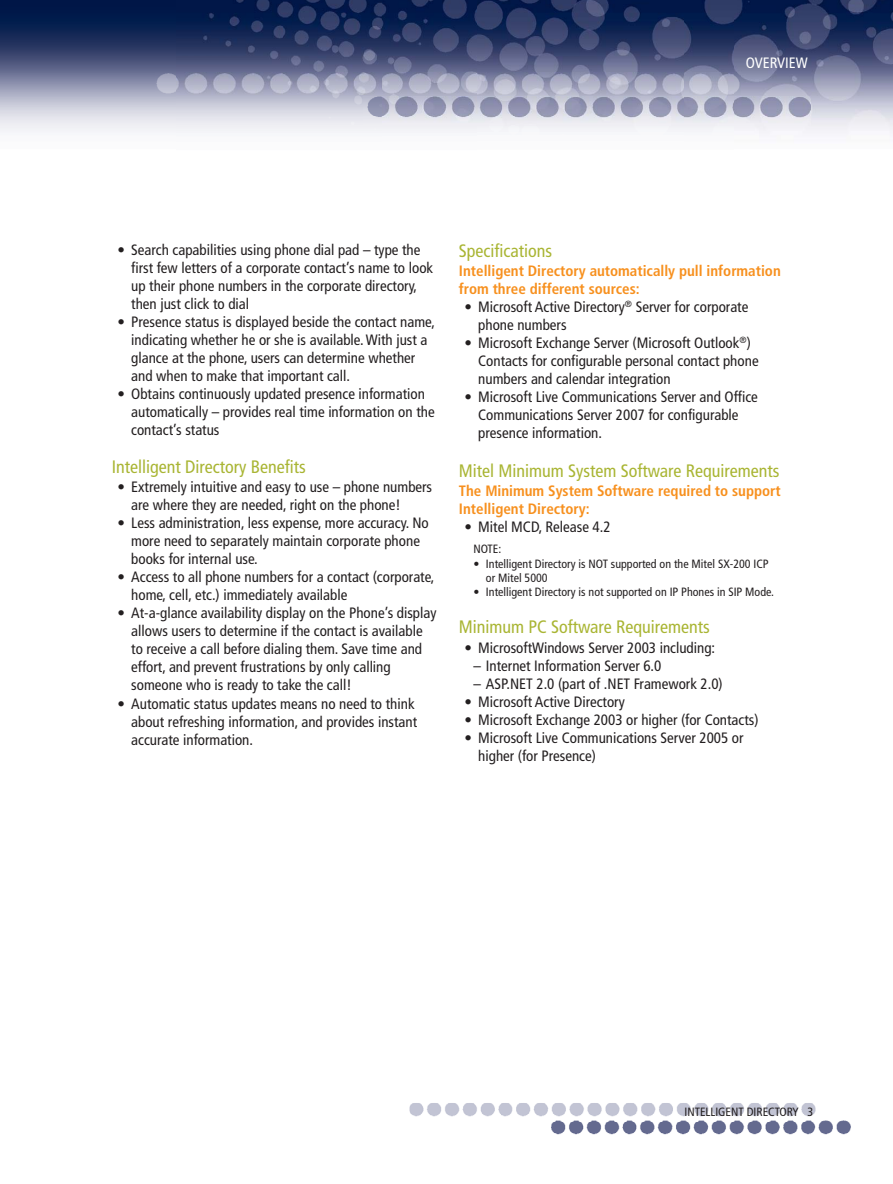
<style>
.page{position:relative;width:893px;height:1184px;background:#fff}
.page>*{position:absolute;margin:0;border:0;box-sizing:border-box;transform-origin:0 0}
.t1{font:condensed 18px "Frutiger";color:#a9b533}
.t2{font:condensed 15px/18px "Frutiger";color:#231f20}
.t3{font:700 condensed 15px/18px "Frutiger";color:#f7901e}
.t4{font:condensed 15px "Frutiger";color:#fff}
.t5{font:condensed 12px/14.4px "Frutiger";color:#231f20}
</style>
<div class="page">
<img style="left:0;top:0;width:176px;height:132px">
<img style="left:176px;top:0;width:557px;height:72px">
<img style="left:733px;top:0;width:159px;height:134px">
<img style="left:382px;top:95px;width:351px;height:2px">
<img style="left:156px;top:72px;width:584px;height:23px">
<img style="left:363px;top:97px;width:447px;height:28px">
<img style="left:409px;top:1103px;width:407px;height:14px">
<img style="left:551px;top:1120px;width:300px;height:15px">
<img style="left:551px;top:1120px;width:266px;height:1px">
<p class="t4" style="left:745px;top:57px;width:63px">OVERVIEW</p>
<p class="t2" style="left:131px;top:241px;width:303px;text-indent:-14px">• Search capabilities using phone dial pad – type the first few letters of a corporate contact’s name to look up their phone numbers in the corporate directory, then just click to dial</p>
<p class="t2" style="left:131px;top:313px;width:305px;text-indent:-14px">• Presence status is displayed beside the contact name, indicating whether he or she is available. With just a glance at the phone, users can determine whether and when to make that important call.</p>
<p class="t2" style="left:131px;top:385px;width:305px;text-indent:-14px">• Obtains continuously updated presence information automatically – provides real time information on the contact’s status</p>
<p class="t1" style="left:112px;top:459px;width:195px">Intelligent Directory Benefits</p>
<p class="t2" style="left:131px;top:479px;width:302px;text-indent:-14px">• Extremely intuitive and easy to use – phone numbers are where they are needed, right on the phone!</p>
<p class="t2" style="left:131px;top:515px;width:299px;text-indent:-14px">• Less administration, less expense, more accuracy. No more need to separately maintain corporate phone books for internal use.</p>
<p class="t2" style="left:131px;top:569px;width:304px;text-indent:-14px">• Access to all phone numbers for a contact (corporate, home, cell, etc.) immediately available</p>
<p class="t2" style="left:131px;top:605px;width:307px;text-indent:-14px">• At-a-glance availability display on the Phone’s display allows users to determine if the contact is available to receive a call before dialing them. Save time and effort, and prevent frustrations by only calling someone who is ready to take the call!</p>
<p class="t2" style="left:131px;top:695px;width:287px;text-indent:-14px">• Automatic status updates means no need to think about refreshing information, and provides instant accurate information.</p>
<p class="t1" style="left:459px;top:243px;width:95px">Specifications</p>
<p class="t3" style="left:459px;top:263px;width:323px">Intelligent Directory automatically pull information from three different sources:</p>
<p class="t2" style="left:478px;top:299px;width:271px;text-indent:-14px">• Microsoft Active Directory<sup>®</sup> Server for corporate phone numbers</p>
<p class="t2" style="left:478px;top:335px;width:282px;text-indent:-14px">• Microsoft Exchange Server (Microsoft Outlook<sup>®</sup>)<br>Contacts for configurable personal contact phone numbers and calendar integration</p>
<p class="t2" style="left:478px;top:389px;width:281px;text-indent:-14px">• Microsoft Live Communications Server and Office<br>Communications Server 2007 for configurable presence information.</p>
<p class="t1" style="left:459px;top:463px;width:322px">Mitel Minimum System Software Requirements</p>
<p class="t3" style="left:459px;top:483px;width:323px">The Minimum System Software required to support<br>Intelligent Directory:</p>
<p class="t2" style="left:464px;top:519px;width:147px">• Mitel MCD, Release 4.2</p>
<p class="t5" style="left:473px;top:542px;width:29px">NOTE:</p>
<p class="t5" style="left:486px;top:557px;width:284px;text-indent:-12px">• Intelligent Directory is NOT supported on the Mitel SX-200 ICP or Mitel 5000</p>
<p class="t5" style="left:473px;top:586px;width:302px">• Intelligent Directory is not supported on IP Phones in SIP Mode.</p>
<p class="t1" style="left:459px;top:619px;width:252px">Minimum PC Software Requirements</p>
<p class="t2" style="left:464px;top:639px;width:252px">• MicrosoftWindows Server 2003 including:</p>
<p class="t2" style="left:473px;top:657px;width:189px">– Internet Information Server 6.0</p>
<p class="t2" style="left:473px;top:675px;width:251px">– ASP.NET 2.0 (part of .NET Framework 2.0)</p>
<p class="t2" style="left:464px;top:693px;width:162px">• Microsoft Active Directory</p>
<p class="t2" style="left:464px;top:711px;width:295px">• Microsoft Exchange 2003 or higher (for Contacts)</p>
<p class="t2" style="left:478px;top:729px;width:267px;text-indent:-14px">• Microsoft Live Communications Server 2005 or higher (for Presence)</p>
<p class="t5" style="left:684px;top:1105px;width:130px">INTELLIGENT DIRECTORY 3</p>
</div>
